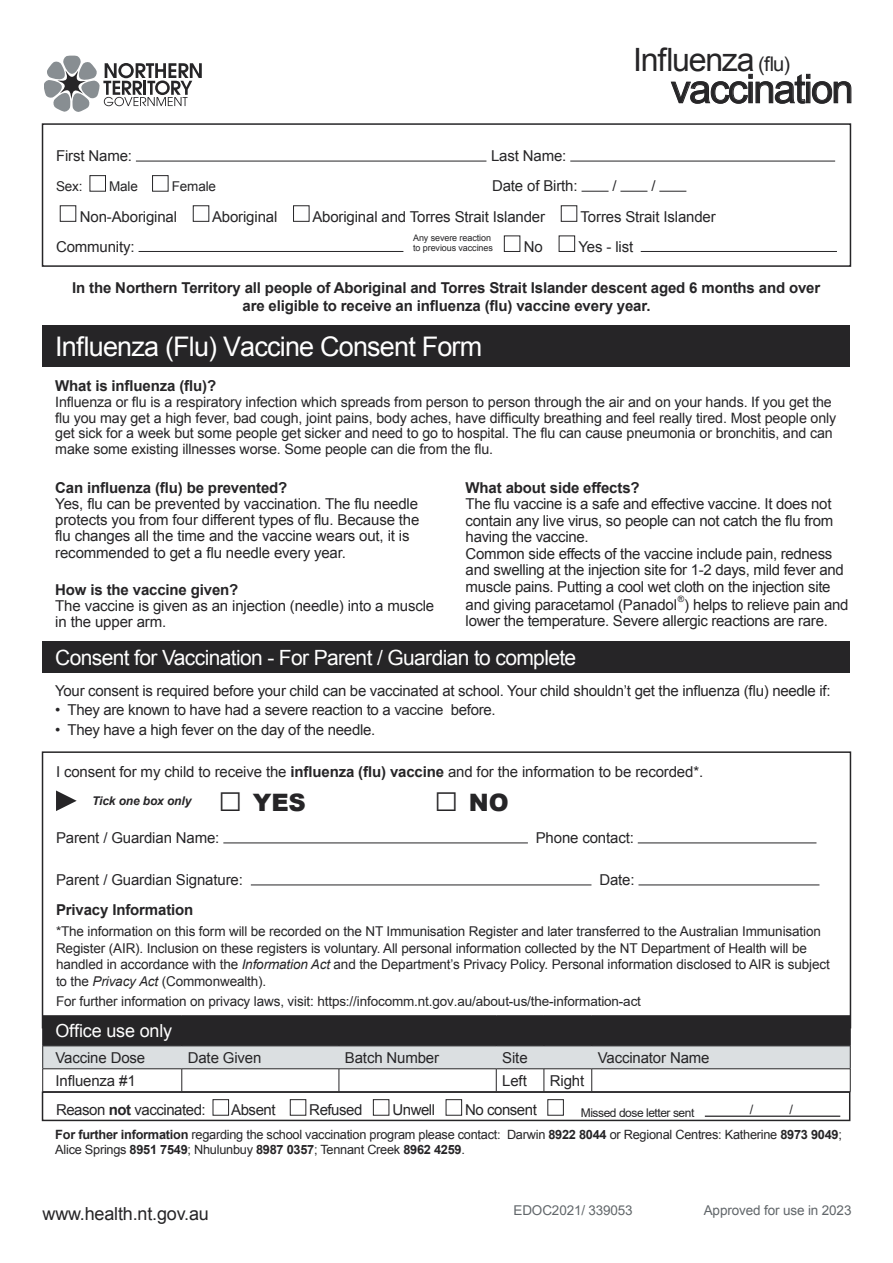
<style>
.page{position:relative;width:893px;height:1263px;background:#fff}
.page>*{position:absolute;margin:0;border:0;box-sizing:border-box;transform-origin:0 0}
.t1{font:39.75px "Arial";letter-spacing:-.04em;color:#262527}
.t2{font:32.1px "Arial";letter-spacing:-.04em;color:#262527}
.t3{font:27px "Arial";letter-spacing:-.03em;color:#fff}
.t4{font:900 24px "Arial";color:#262527}
.t5{font:21px "Arial";letter-spacing:-.03em;color:#fff}
.t6{font:18px "Arial";letter-spacing:-.01em;color:#262527}
.t7{font:18px "Arial";letter-spacing:-.01em;color:#fff}
.t8{font:15px/16.5px "Arial";letter-spacing:-.02em;color:#262527}
.t9{font:700 15px/18px "Arial";letter-spacing:-.01em;color:#262527;text-align:center}
.t10{font:14.25px/15.6px "Arial";letter-spacing:-.01em;color:#262527}
.t11{font:13.5px/16.5px "Arial";letter-spacing:-.01em;color:#262527}
.t12{font:13.5px "Arial";letter-spacing:-.01em;color:#61666a}
.t13{font:12.75px/15px "Arial";letter-spacing:-.02em;color:#262527}
.t14{font:12px "Arial";letter-spacing:-.035em;color:#262527}
.t15{font:italic 700 12px "Arial";letter-spacing:-.01em;color:#262527}
.t16{font:9px/10.5px "Arial";letter-spacing:-.01em;color:#262527}
.t17{font:8.7px "Arial";color:#262527}
.s1{font-size:20.1px}
.s2{font-weight:700}
.s3{font-weight:400;font-size:40.5px}
.s4{font-style:italic}
.s5{color:#616669}
</style>
<div class="page">
<hr style="left:136px;top:161px;width:350px;height:1px;background:#262527">
<hr style="left:570px;top:161px;width:265px;height:1px;background:#262527">
<div style="left:90px;top:175px;width:16px;height:16px;border:1px solid #262527"></div>
<div style="left:152px;top:175px;width:16px;height:16px;border:1px solid #262527"></div>
<svg style="left:581px;top:191px;width:28px;height:1px"></svg>
<svg style="left:620px;top:191px;width:27px;height:1px"></svg>
<svg style="left:659px;top:191px;width:27px;height:1px"></svg>
<div style="left:60px;top:206px;width:16px;height:15px;border:1px solid #262527"></div>
<div style="left:193px;top:206px;width:16px;height:15px;border:1px solid #262527"></div>
<div style="left:561px;top:206px;width:16px;height:15px;border:1px solid #262527"></div>
<hr style="left:139px;top:251px;width:264px;height:1px;background:#262527">
<div style="left:504px;top:236px;width:16px;height:16px;border:1px solid #262527"></div>
<div style="left:559px;top:236px;width:16px;height:16px;border:1px solid #262527"></div>
<hr style="left:641px;top:251px;width:196px;height:1px;background:#262527">
<div style="left:42px;top:123px;width:809px;height:144px;border:2px solid #262527"></div>
<div style="left:43px;top:325px;width:807px;height:42px;background:#262527"></div>
<svg style="left:56px;top:790px;width:21px;height:21px"></svg>
<hr style="left:223px;top:843px;width:305px;height:1px;background:#262527">
<hr style="left:638px;top:843px;width:178px;height:1px;background:#262527">
<hr style="left:251px;top:885px;width:340px;height:1px;background:#262527">
<hr style="left:638px;top:885px;width:181px;height:1px;background:#262527">
<hr style="left:43px;top:1015px;width:139px;height:1px;background:#262527">
<hr style="left:182px;top:1015px;width:157px;height:1px;background:#262527">
<hr style="left:339px;top:1015px;width:157px;height:1px;background:#262527">
<hr style="left:496px;top:1015px;width:48px;height:1px;background:#262527">
<hr style="left:544px;top:1015px;width:48px;height:1px;background:#262527">
<hr style="left:592px;top:1015px;width:258px;height:1px;background:#262527">
<svg style="left:42px;top:1016px;width:809px;height:75px"></svg>
<div style="left:43px;top:641px;width:807px;height:32px;background:#262527"></div>
<div style="left:213px;top:1099px;width:16px;height:16px;border:1px solid #262527"></div>
<div style="left:290px;top:1099px;width:16px;height:16px;border:1px solid #262527"></div>
<div style="left:373px;top:1099px;width:16px;height:16px;border:1px solid #262527"></div>
<div style="left:446px;top:1099px;width:16px;height:16px;border:1px solid #262527"></div>
<div style="left:548px;top:1099px;width:16px;height:16px;border:1px solid #262527"></div>
<hr style="left:705px;top:1116px;width:135px;height:1px;background:#262527">
<div style="left:42px;top:1091px;width:808px;height:30px;border:2px solid #262527"></div>
<svg style="left:671px;top:74px;width:180px;height:29px"></svg>
<svg style="left:44px;top:56px;width:158px;height:55px"></svg>
<h2 class="t2" style="left:633px;top:39px;width:159px">Influenza <span class="s1">(flu)</span></h2>
<h1 class="t1" style="left:671px;top:63px;width:184px">vaccination</h1>
<p class="t8" style="left:56px;top:148px;width:78px">First Name:</p>
<p class="t8" style="left:491px;top:148px;width:77px">Last Name:</p>
<p class="t11" style="left:56px;top:179px;width:28px">Sex:</p>
<p class="t11" style="left:109px;top:179px;width:30px">Male</p>
<p class="t11" style="left:172px;top:179px;width:46px">Female</p>
<p class="t8" style="left:492px;top:178px;width:87px">Date of Birth:</p>
<p class="t8" style="left:612px;top:178px;width:6px">/</p>
<p class="t8" style="left:651px;top:178px;width:6px">/</p>
<p class="t8" style="left:80px;top:208px;width:99px">Non-Aboriginal</p>
<p class="t8" style="left:212px;top:208px;width:67px">Aboriginal</p>
<p class="t8" style="left:312px;top:208px;width:234px">Aboriginal and Torres Strait Islander</p>
<p class="t8" style="left:581px;top:208px;width:137px">Torres Strait Islander</p>
<p class="t8" style="left:56px;top:238px;width:80px">Community:</p>
<p class="t8" style="left:524px;top:238px;width:21px">No</p>
<p class="t8" style="left:578px;top:238px;width:56px">Yes - list</p>
<p class="t16" style="left:413px;top:233px;width:81px">Any severe reaction to previous vaccines</p>
<p class="t9" style="left:72px;top:280px;width:750px">In the Northern Territory all people of Aboriginal and Torres Strait Islander descent aged 6 months and over are eligible to receive an influenza (flu) vaccine every year.</p>
<h3 class="t3" style="left:55px;top:329px;width:429px">Influenza (Flu) Vaccine Consent Form</h3>
<p class="t9" style="left:55px;top:377px;width:163px">What is influenza (flu)?</p>
<p class="t10" style="left:55px;top:394px;width:782px">Influenza or flu is a respiratory infection which spreads from person to person through the air and on your hands. If you get the flu you may get a high fever, bad cough, joint pains, body aches, have difficulty breathing and feel really tired. Most people only get sick for a week but some people get sicker and need to go to hospital. The flu can cause pneumonia or bronchitis, and can make some existing illnesses worse. Some people can die from the flu.</p>
<p class="t9" style="left:55px;top:479px;width:234px">Can influenza (flu) be prevented?</p>
<p class="t8" style="left:55px;top:495px;width:366px">Yes, flu can be prevented by vaccination. The flu needle protects you from four different types of flu. Because the flu changes all the time and the vaccine wears out, it is recommended to get a flu needle every year.</p>
<p class="t9" style="left:55px;top:581px;width:185px">How is the vaccine given?</p>
<p class="t8" style="left:55px;top:598px;width:380px">The vaccine is given as an injection (needle) into a muscle in the upper arm.</p>
<p class="t9" style="left:466px;top:479px;width:176px">What about side effects?</p>
<p class="t8" style="left:466px;top:496px;width:380px">The flu vaccine is a safe and effective vaccine. It does not contain any live virus, so people can not catch the flu from having the vaccine.<br>Common side effects of the vaccine include pain, redness and swelling at the injection site for 1-2 days, mild fever and muscle pains. Putting a cool wet cloth on the injection site</p>
<p class="t8" style="left:466px;top:596px;width:213px">and giving paracetamol (Panadol</p>
<p class="t17" style="left:678px;top:593px;width:8px">®</p>
<p class="t8" style="left:466px;top:596px;width:384px;text-indent:219px">) helps to relieve pain and lower the temperature. Severe allergic reactions are rare.</p>
<h3 class="t5" style="left:55px;top:643px;width:522px">Consent for Vaccination - For Parent / Guardian to complete</h3>
<p class="t8" style="left:55px;top:682px;width:777px">Your consent is required before your child can be vaccinated at school. Your child shouldn’t get the influenza (flu) needle if:</p>
<p class="t8" style="left:55px;top:702px;width:442px">• They are known to have had a severe reaction to a vaccine before.</p>
<p class="t8" style="left:55px;top:722px;width:322px">• They have a high fever on the day of the needle.</p>
<p class="t8" style="left:56px;top:763px;width:649px">I consent for my child to receive the <span class="s2">influenza (flu) vaccine</span> and for the information to be recorded*.</p>
<p class="t15" style="left:92px;top:793px;width:101px">Tick one box only</p>
<h3 class="t4" style="left:218px;top:785px;width:89px"><span class="s3">□</span> YES</h3>
<h3 class="t4" style="left:434px;top:785px;width:76px"><span class="s3">□</span> NO</h3>
<p class="t8" style="left:56px;top:830px;width:165px">Parent / Guardian Name:</p>
<p class="t8" style="left:536px;top:830px;width:100px">Phone contact:</p>
<p class="t8" style="left:56px;top:872px;width:188px">Parent / Guardian Signature:</p>
<p class="t8" style="left:599px;top:872px;width:37px">Date:</p>
<p class="t9" style="left:56px;top:901px;width:139px">Privacy Information</p>
<p class="t11" style="left:56px;top:923px;width:775px">*The information on this form will be recorded on the NT Immunisation Register and later transferred to the Australian Immunisation Register (AIR). Inclusion on these registers is voluntary. All personal information collected by the NT Department of Health will be handled in accordance with the <span class="s4">Information Act</span> and the Department’s Privacy Policy. Personal information disclosed to AIR is subject to the <span class="s4">Privacy Act</span> (Commonwealth).</p>
<p class="t11" style="left:56px;top:993px;width:586px">For further information on privacy laws, visit: https://infocomm.nt.gov.au/about-us/the-information-act</p>
<p class="t7" style="left:55px;top:1019px;width:118px">Office use only</p>
<p class="t8" style="left:55px;top:1049px;width:91px">Vaccine Dose</p>
<p class="t8" style="left:188px;top:1049px;width:75px">Date Given</p>
<p class="t8" style="left:345px;top:1049px;width:96px">Batch Number</p>
<p class="t8" style="left:502px;top:1049px;width:27px">Site</p>
<p class="t8" style="left:598px;top:1049px;width:113px">Vaccinator Name</p>
<p class="t8" style="left:55px;top:1072px;width:82px">Influenza #1</p>
<p class="t8" style="left:502px;top:1072px;width:26px">Left</p>
<p class="t8" style="left:550px;top:1072px;width:36px">Right</p>
<p class="t8" style="left:56px;top:1102px;width:151px">Reason <span class="s2">not</span> vaccinated:</p>
<p class="t8" style="left:231px;top:1102px;width:46px">Absent</p>
<p class="t8" style="left:309px;top:1102px;width:55px">Refused</p>
<p class="t8" style="left:392px;top:1102px;width:44px">Unwell</p>
<p class="t8" style="left:465px;top:1102px;width:73px">No consent</p>
<p class="t14" style="left:581px;top:1104px;width:115px">Missed dose letter sent</p>
<p class="t13" style="left:750px;top:1102px;width:5px">/</p>
<p class="t13" style="left:789px;top:1102px;width:5px">/</p>
<p class="t13" style="left:55px;top:1127px;width:788px"><span class="s2">For further information</span> regarding the school vaccination program please contact: Darwin <span class="s2">8922 8044</span> or Regional Centres: Katherine <span class="s2">8973 9049</span>;<br>Alice Springs <span class="s2">8951 7549</span>; Nhulunbuy <span class="s2">8987 0357</span>; Tennant Creek <span class="s2">8962 4259</span>.</p>
<p class="t6" style="left:43px;top:1201px;width:168px">www.health.nt.gov.au</p>
<p class="t12" style="left:513px;top:1201px;width:121px">EDOC2021/ <span class="s5">339053</span></p>
<p class="t12" style="left:704px;top:1202px;width:149px">Approved for use in 2023</p>
</div>
